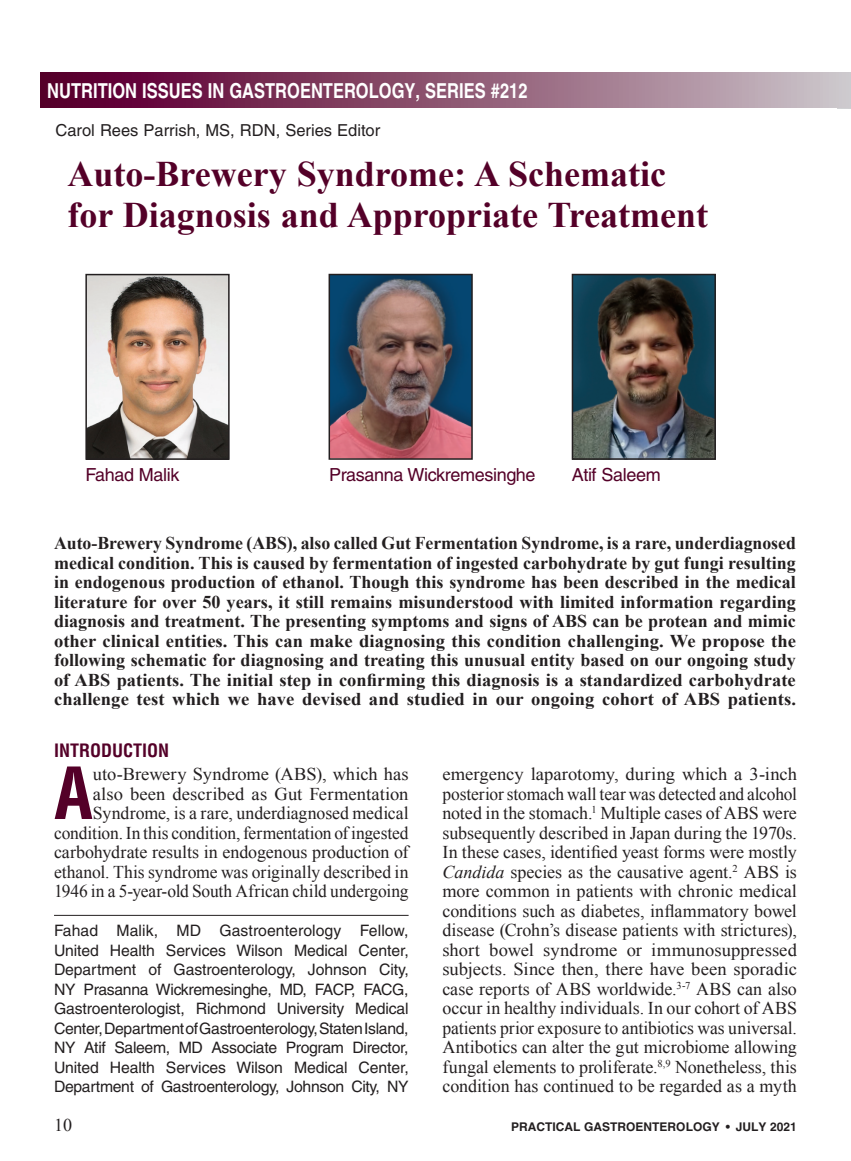
<style>
.page{position:relative;width:851px;height:1161px;background:#fff}
.page>*{position:absolute;margin:0;border:0;box-sizing:border-box;transform-origin:0 0}
.A_Body_Copy-Drop_cap{font:700 condensed 70.05px "Helvetica";color:#540028}
.t1{font:700 36px/40.5px "Times New Roman";color:#540028}
.t2{font:700 20.7px "Helvetica";color:#fff;scale:.8 1}
.A_Body_Copy-Drop_cap-2{font:18px/19.5px "Times New Roman";color:#231f20;text-align:right}
.t3{font:700 18px/19.5px "Times New Roman";letter-spacing:.005em;color:#231f20;text-align:justify}
.t4{font:18px "Helvetica";letter-spacing:-.02em;color:#540028}
._1_Head{font:700 condensed 18px "Helvetica";color:#540028}
.t5{font:16.5px "Helvetica";color:#231f20}
.t6{font:15.75px/19.5px "Helvetica";letter-spacing:-.02em;color:#231f20;text-align:justify}
.t7{font:700 12px "Helvetica";color:#231f20}
.s1{font-style:italic}
</style>
<div class="page">
<div style="left:40px;top:72px;width:810px;height:36px;background:linear-gradient(to right,#540024,#cac2c6)"></div>
<hr style="left:54px;top:915px;width:354px;height:1px;background:#231f20">
<img style="left:331px;top:277px;width:138px;height:180px">
<div style="left:328px;top:274px;width:144px;height:186px;border:2px solid #231f20"></div>
<img style="left:574px;top:277px;width:139px;height:180px">
<div style="left:571px;top:274px;width:145px;height:186px;border:2px solid #231f20"></div>
<img style="left:88px;top:277px;width:139px;height:180px">
<div style="left:85px;top:274px;width:145px;height:186px;border:2px solid #231f20"></div>
<p class="t2" style="left:47px;top:78px;width:602px">NUTRITION ISSUES IN GASTROENTEROLOGY, SERIES #212</p>
<p class="t5" style="left:56px;top:120px;width:326px">Carol Rees Parrish, MS, RDN, Series Editor</p>
<h2 class="t1" style="left:68px;top:153px;width:642px">Auto-Brewery Syndrome: A Schematic for Diagnosis and Appropriate Treatment</h2>
<p class="t4" style="left:85px;top:464px;width:96px">Fahad Malik</p>
<p class="t4" style="left:329px;top:464px;width:208px">Prasanna Wickremesinghe</p>
<p class="t4" style="left:571px;top:464px;width:90px">Atif Saleem</p>
<p class="t3" style="left:54px;top:533px;width:743px">Auto-Brewery Syndrome (ABS), also called Gut Fermentation Syndrome, is a rare, underdiagnosed medical condition. This is caused by fermentation of ingested carbohydrate by gut fungi resulting in endogenous production of ethanol. Though this syndrome has been described in the medical literature for over 50 years, it still remains misunderstood with limited information regarding diagnosis and treatment. The presenting symptoms and signs of ABS can be protean and mimic other clinical entities. This can make diagnosing this condition challenging. We propose the following schematic for diagnosing and treating this unusual entity based on our ongoing study of ABS patients. The initial step in confirming this diagnosis is a standardized carbohydrate challenge test which we have devised and studied in our ongoing cohort of ABS patients.</p>
<p class="_1_Head" style="left:54px;top:739px;width:117px">INTRODUCTION</p>
<p class="A_Body_Copy-Drop_cap" style="left:54px;top:750px;width:40px">A</p>
<p class="A_Body_Copy-Drop_cap-2" style="left:54px;top:764px;width:356px">uto-Brewery Syndrome (ABS), which has<br>also been described as Gut Fermentation Syndrome, is a rare, underdiagnosed medical condition. In this condition, fermentation of ingested carbohydrate results in endogenous production of ethanol. This syndrome was originally described in 1946 in a 5-year-old South African child undergoing</p>
<p class="A_Body_Copy-Drop_cap-2" style="left:442px;top:764px;width:356px;text-align:justify">emergency laparotomy, during which a 3-inch posterior stomach wall tear was detected and alcohol noted in the stomach.<sup>1</sup> Multiple cases of ABS were subsequently described in Japan during the 1970s.<br>In these cases, identified yeast forms were mostly <span class="s1">Candida</span> species as the causative agent.<sup>2</sup> ABS is more common in patients with chronic medical conditions such as diabetes, inflammatory bowel disease (Crohn’s disease patients with strictures), short bowel syndrome or immunosuppressed subjects. Since then, there have been sporadic case reports of ABS worldwide.<sup>3-7</sup> ABS can also occur in healthy individuals. In our cohort of ABS patients prior exposure to antibiotics was universal.<br>Antibotics can alter the gut microbiome allowing fungal elements to proliferate.<sup>8,9</sup> Nonetheless, this condition has continued to be regarded as a myth</p>
<p class="t6" style="left:54px;top:921px;width:356px">Fahad Malik, MD Gastroenterology Fellow, United Health Services Wilson Medical Center, Department of Gastroenterology, Johnson City, NY Prasanna Wickremesinghe, MD, FACP, FACG, Gastroenterologist, Richmond University Medical Center, Department of Gastroenterology, Staten Island, NY Atif Saleem, MD Associate Program Director, United Health Services Wilson Medical Center, Department of Gastroenterology, Johnson City, NY</p>
<p class="A_Body_Copy-Drop_cap-2" style="left:54px;top:1115px;width:19px">10</p>
<p class="t7" style="left:511px;top:1119px;width:287px">PRACTICAL GASTROENTEROLOGY • JULY 2021</p>
</div>
